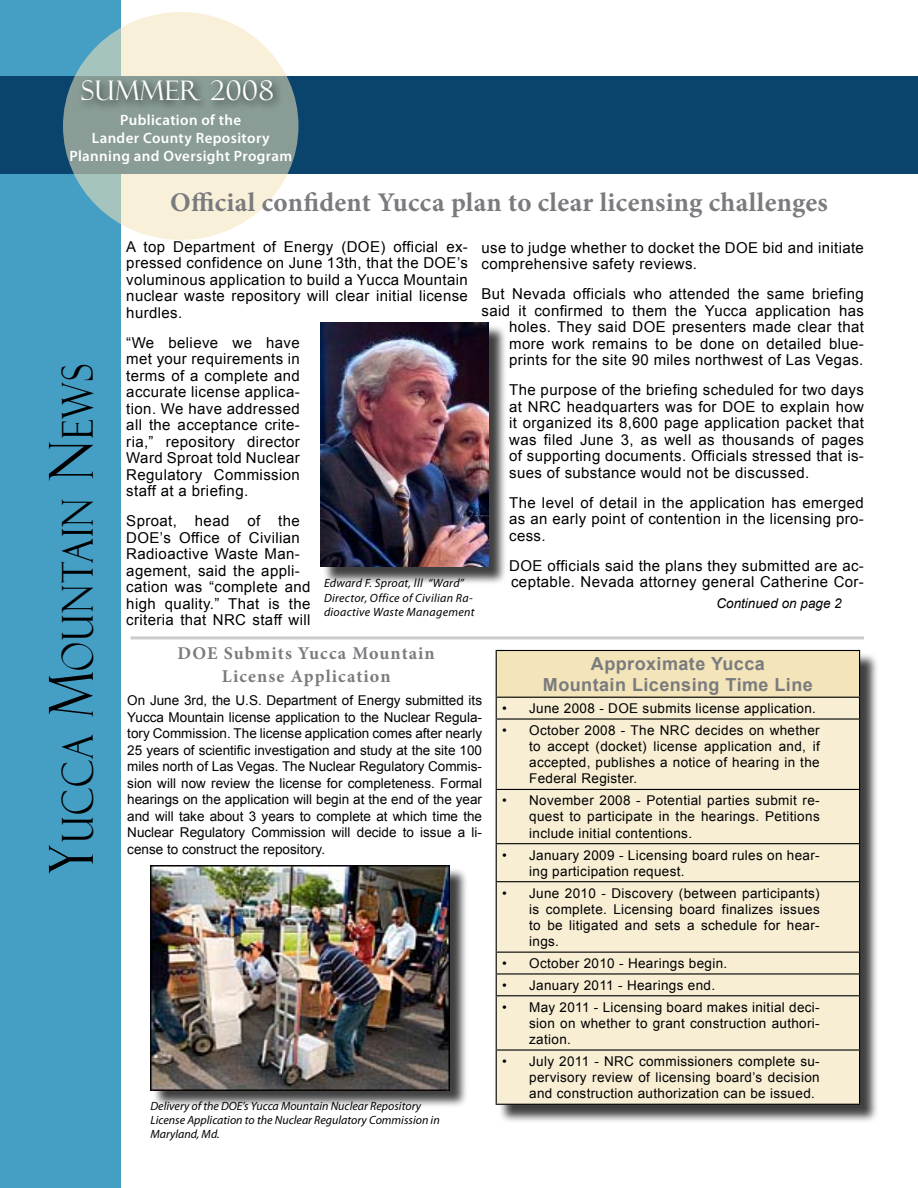
<style>
.page{position:relative;width:918px;height:1188px;background:#fff}
.page>*{position:absolute;margin:0;border:0;box-sizing:border-box;transform-origin:0 0}
.t1{font:42.75px "Felix Titling";letter-spacing:.035em;color:#000;scale:.83 1}
.t2{font:700 27px "Minion Pro";letter-spacing:.01em;color:#7a7b7e}
.t3{font:27px "Felix Titling";letter-spacing:.025em;color:#fff}
.t4{font:700 18px/22.5px "Minion Pro";letter-spacing:.06em;color:#7a7b7e;text-align:center}
.t5{font:700 18px/21.6px "Arial";letter-spacing:.025em;color:#7a7b7e;text-align:center}
.t6{font:15px/16.5px "Arial";letter-spacing:.025em;color:#000;text-align:justify}
.t7{font:600 15px/18px "Myriad Pro";letter-spacing:.025em;color:#fff;text-align:center}
.t8{font:13.5px/16.2px "Arial";letter-spacing:.025em;color:#000;text-align:justify}
.t9{font:italic 13.5px "Arial";color:#000}
.t10{font:italic 12px/14.4px "Myriad Pro";color:#000}
.t11{font:italic 12px/14.4px "Myriad Pro";letter-spacing:.025em;color:#000}
.s1{font-size:61.05px}
</style>
<div class="page">
<div style="left:0;top:0;width:121px;height:1188px;background:#459ec4"></div>
<div style="left:0;top:76px;width:918px;height:98px;background:#0a446d"></div>
<svg style="left:63px;top:12px;width:235px;height:228px;background:#cacfbf"></svg>
<div style="left:76px;top:75px;width:253px;height:57px;background:#000;opacity:.75"></div>
<hr style="left:130px;top:636px;width:734px;height:3px;background:#a0a2a5">
<div style="left:322px;top:324px;width:193px;height:268px;background:#000;opacity:.75"></div>
<img style="left:320px;top:322px;width:169px;height:245px">
<div style="left:498px;top:652px;width:406px;height:536px;background:#000;opacity:.75"></div>
<div style="left:496px;top:650px;width:364px;height:47px;background:#f3e5b9"></div>
<div style="left:497px;top:698px;width:362px;height:406px;background:#f7eed4"></div>
<hr style="left:496px;top:650px;width:364px;height:1px;background:#000">
<hr style="left:496px;top:651px;width:1px;height:46px;background:#000">
<hr style="left:859px;top:651px;width:1px;height:46px;background:#000">
<hr style="left:496px;top:697px;width:364px;height:1px;background:#000">
<svg style="left:496px;top:698px;width:1px;height:20px"></svg>
<svg style="left:859px;top:698px;width:1px;height:20px"></svg>
<hr style="left:496px;top:718px;width:364px;height:2px;background:#000">
<hr style="left:496px;top:720px;width:1px;height:69px;background:#000">
<hr style="left:859px;top:720px;width:1px;height:69px;background:#000">
<hr style="left:496px;top:789px;width:364px;height:1px;background:#000">
<hr style="left:496px;top:790px;width:1px;height:53px;background:#000">
<hr style="left:859px;top:790px;width:1px;height:53px;background:#000">
<hr style="left:496px;top:843px;width:364px;height:1px;background:#000">
<hr style="left:496px;top:844px;width:1px;height:37px;background:#000">
<hr style="left:859px;top:844px;width:1px;height:37px;background:#000">
<hr style="left:496px;top:881px;width:364px;height:1px;background:#000">
<hr style="left:496px;top:882px;width:1px;height:70px;background:#000">
<hr style="left:859px;top:882px;width:1px;height:70px;background:#000">
<hr style="left:496px;top:952px;width:364px;height:1px;background:#000">
<hr style="left:496px;top:973px;width:364px;height:2px;background:#000">
<svg style="left:496px;top:953px;width:1px;height:42px"></svg>
<svg style="left:859px;top:953px;width:1px;height:42px"></svg>
<hr style="left:496px;top:995px;width:364px;height:1px;background:#000">
<hr style="left:496px;top:996px;width:1px;height:53px;background:#000">
<hr style="left:859px;top:996px;width:1px;height:53px;background:#000">
<hr style="left:496px;top:1049px;width:364px;height:2px;background:#000">
<hr style="left:496px;top:1051px;width:1px;height:53px;background:#000">
<hr style="left:859px;top:1051px;width:1px;height:53px;background:#000">
<hr style="left:496px;top:1104px;width:364px;height:1px;background:#000">
<div style="left:152px;top:867px;width:323px;height:249px;background:#000;opacity:.75"></div>
<img style="left:150px;top:865px;width:300px;height:225px">
<h2 class="t3" style="left:81px;top:75px;width:195px">SUMMER 2008</h2>
<p class="t7" style="left:69px;top:111px;width:224px">Publication of the<br>Lander County Repository<br>Planning and Oversight Program</p>
<h1 class="t1" style="left:53px;top:874px;width:616px;rotate:-90deg"><span class="s1">Y</span>ucca <span class="s1">M</span>ountain <span class="s1">N</span>ews</h1>
<h2 class="t2" style="left:170px;top:183px;width:659px">Official confident Yucca plan to clear licensing challenges</h2>
<p class="t6" style="left:126px;top:239px;width:343px">A top Department of Energy (DOE) official ex&shy;pressed confidence on June 13th, that the DOE’s voluminous application to build a Yucca Mountain nuclear waste repository will clear initial license hurdles.</p>
<p class="t6" style="left:126px;top:335px;width:175px">“We believe we have met your requirements in terms of a complete and accurate license applica&shy;tion. We have addressed all the acceptance crite&shy;ria,” repository director Ward Sproat told Nuclear Regulatory Commission staff at a briefing.</p>
<p class="t6" style="left:126px;top:513px;width:186px;text-align:left">Sproat, head of the<br>DOE’s Office of Civilian<br>Radioactive Waste Man&shy;agement, said the appli&shy;cation was “complete and high quality.” That is the criteria that NRC staff will</p>
<p class="t6" style="left:482px;top:240px;width:384px">use to judge whether to docket the DOE bid and initiate comprehensive safety reviews.</p>
<p class="t6" style="left:482px;top:286px;width:384px;text-align:right">But Nevada officials who attended the same briefing said it confirmed to them the Yucca application has holes. They said DOE presenters made clear that more work remains to be done on detailed blue&shy;prints for the site 90 miles northwest of Las Vegas.</p>
<p class="t6" style="left:509px;top:382px;width:356px">The purpose of the briefing scheduled for two days at NRC headquarters was for DOE to explain how it organized its 8,600 page application packet that was filed June 3, as well as thousands of pages of supporting documents. Officials stressed that is&shy;sues of substance would not be discussed.</p>
<p class="t6" style="left:509px;top:495px;width:356px">The level of detail in the application has emerged as an early point of contention in the licensing pro&shy;cess.</p>
<p class="t6" style="left:509px;top:558px;width:356px">DOE officials said the plans they submitted are ac&shy;ceptable. Nevada attorney general Catherine Cor-</p>
<p class="t11" style="left:324px;top:576px;width:152px">Edward F. Sproat, lll “Ward”<br>Director, Office of Civilian Ra&shy;dioactive Waste Management</p>
<p class="t9" style="left:716px;top:595px;width:127px">Continued on page 2</p>
<p class="t4" style="left:177px;top:642px;width:259px">DOE Submits Yucca Mountain<br>License Application</p>
<p class="t8" style="left:127px;top:692px;width:356px">On June 3rd, the U.S. Department of Energy submitted its Yucca Mountain license application to the Nuclear Regula&shy;tory Commission. The license application comes after nearly 25 years of scientific investigation and study at the site 100 miles north of Las Vegas. The Nuclear Regulatory Commis&shy;sion will now review the license for completeness. Formal hearings on the application will begin at the end of the year and will take about 3 years to complete at which time the Nuclear Regulatory Commission will decide to issue a li&shy;cense to construct the repository.</p>
<p class="t10" style="left:150px;top:1098px;width:291px">Delivery of the DOE’s Yucca Mountain Nuclear Repository<br>License Application to the Nuclear Regulatory Commission in<br>Maryland, Md.</p>
<p class="t5" style="left:543px;top:653px;width:271px">Approximate Yucca<br>Mountain Licensing Time Line</p>
<p class="t8" style="left:502px;top:700px;width:315px">• June 2008 - DOE submits license application.</p>
<p class="t8" style="left:529px;top:722px;width:292px;text-indent:-27px">• October 2008 - The NRC decides on whether to accept (docket) license application and, if accepted, publishes a notice of hearing in the Federal Register.</p>
<p class="t8" style="left:529px;top:793px;width:292px;text-indent:-27px">• November 2008 - Potential parties submit re&shy;quest to participate in the hearings. Petitions include initial contentions.</p>
<p class="t8" style="left:529px;top:847px;width:292px;text-indent:-27px">• January 2009 - Licensing board rules on hear&shy;ing participation request.</p>
<p class="t8" style="left:529px;top:885px;width:292px;text-indent:-27px">• June 2010 - Discovery (between participants) is complete. Licensing board finalizes issues to be litigated and sets a schedule for hear&shy;ings.</p>
<p class="t8" style="left:502px;top:955px;width:227px">• October 2010 - Hearings begin.</p>
<p class="t8" style="left:502px;top:977px;width:214px">• January 2011 - Hearings end.</p>
<p class="t8" style="left:529px;top:999px;width:292px;text-indent:-27px">• May 2011 - Licensing board makes initial deci&shy;sion on whether to grant construction authori&shy;zation.</p>
<p class="t8" style="left:529px;top:1053px;width:292px;text-indent:-27px">• July 2011 - NRC commissioners complete su&shy;pervisory review of licensing board’s decision and construction authorization can be issued.</p>
</div>
